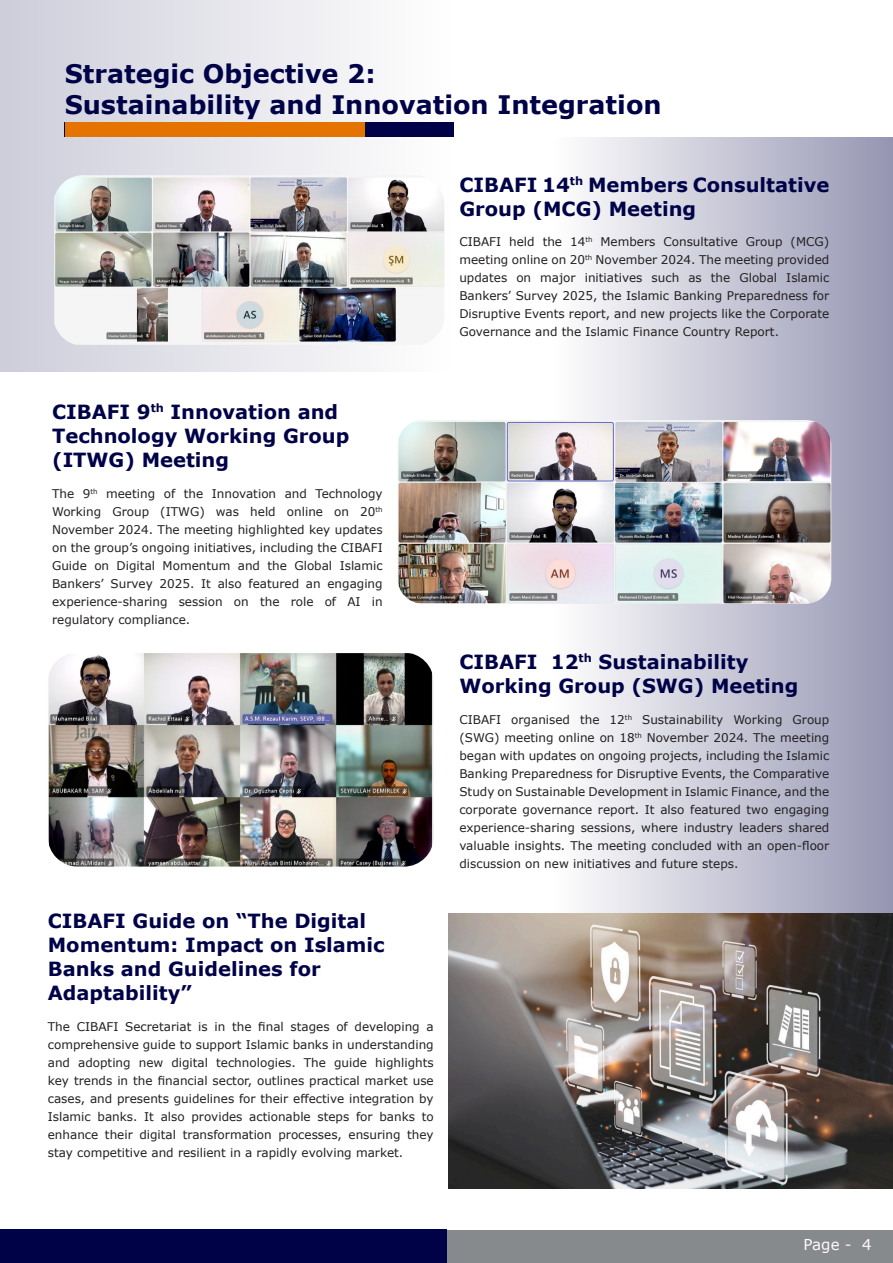
<style>
.page{position:relative;width:893px;height:1263px;background:#fff}
.page>*{position:absolute;margin:0;border:0;box-sizing:border-box;transform-origin:0 0}
.t1{font:700 25.5px "Verdana";color:#000248}
.t2{font:700 19.5px/24px "Verdana";color:#000248}
.t3{font:15px "Verdana";color:#fff9ff}
.t4{font:12px/18px "Verdana";color:#231f20}
.t5{font:700 11.4px "Verdana";color:#000248}
.t6{font:7.05px "Verdana";color:#231f20}
</style>
<div class="page">
<div style="left:440px;top:1229px;width:453px;height:34px;background:#878a8d"></div>
<div style="left:0;top:1229px;width:446px;height:34px;background:#000248"></div>
<div style="left:0;top:0;width:455px;height:371px;background:linear-gradient(to right,#cecdd9,#fdfcfc)"></div>
<div style="left:554px;top:137px;width:339px;height:1051px;background:linear-gradient(to right,#fefefe,#9595b3)"></div>
<div style="left:65px;top:123px;width:389px;height:14px;background:#000248"></div>
<div style="left:65px;top:123px;width:300px;height:14px;background:#e57300"></div>
<img style="left:54px;top:175px;width:390px;height:170px">
<img style="left:398px;top:420px;width:433px;height:184px">
<img style="left:48px;top:653px;width:386px;height:213px">
<img style="left:449px;top:913px;width:444px;height:275px">
<p class="t1" style="left:65px;top:56px;width:312px">Strategic Objective 2:</p>
<p class="t1" style="left:65px;top:87px;width:598px">Sustainability and Innovation Integration</p>
<p class="t5" style="left:570px;top:173px;width:15px">th</p>
<p class="t2" style="left:588px;top:172px;width:243px">Members Consultative</p>
<p class="t2" style="left:459px;top:172px;width:238px">CIBAFI 14<br>Group (MCG) Meeting</p>
<p class="t4" style="left:459px;top:233px;width:43px">CIBAFI</p>
<p class="t4" style="left:509px;top:233px;width:27px">held</p>
<p class="t4" style="left:543px;top:233px;width:21px">the</p>
<p class="t6" style="left:585px;top:235px;width:9px">th</p>
<p class="t4" style="left:570px;top:233px;width:17px">14</p>
<p class="t4" style="left:600px;top:233px;width:56px">Members</p>
<p class="t4" style="left:663px;top:233px;width:76px">Consultative</p>
<p class="t4" style="left:746px;top:233px;width:38px">Group</p>
<p class="t4" style="left:791px;top:233px;width:40px">(MCG(</p>
<p class="t6" style="left:585px;top:253px;width:9px">th</p>
<p class="t4" style="left:596px;top:251px;width:235px">November 2024. The meeting provided</p>
<p class="t4" style="left:459px;top:251px;width:127px">meeting online on 20</p>
<p class="t5" style="left:151px;top:400px;width:15px">th</p>
<p class="t2" style="left:171px;top:399px;width:169px">Innovation and</p>
<p class="t2" style="left:52px;top:399px;width:299px">CIBAFI 9<br>Technology Working Group (ITWG) Meeting</p>
<p class="t4" style="left:316px;top:484px;width:69px">Technology</p>
<p class="t6" style="left:90px;top:486px;width:9px">th</p>
<p class="t4" style="left:164px;top:484px;width:13px">of</p>
<p class="t4" style="left:52px;top:484px;width:24px">The</p>
<p class="t4" style="left:184px;top:484px;width:21px">the</p>
<p class="t4" style="left:285px;top:484px;width:24px">and</p>
<p class="t4" style="left:83px;top:484px;width:9px">9</p>
<p class="t4" style="left:106px;top:484px;width:51px">meeting</p>
<p class="t4" style="left:212px;top:484px;width:66px">Innovation</p>
<p class="t6" style="left:375px;top:504px;width:9px">th</p>
<p class="t4" style="left:52px;top:502px;width:51px">Working</p>
<p class="t4" style="left:52px;top:520px;width:332px">November 2024. The meeting highlighted key updates</p>
<p class="t4" style="left:52px;top:538px;width:332px">on the group s’ ongoing initiatives, including the CIBAFI</p>
<p class="t4" style="left:340px;top:556px;width:45px">Islamic</p>
<p class="t4" style="left:160px;top:502px;width:46px">(ITWG)</p>
<p class="t4" style="left:250px;top:502px;width:27px">held</p>
<p class="t4" style="left:287px;top:502px;width:38px">online</p>
<p class="t4" style="left:360px;top:502px;width:17px">20</p>
<p class="t4" style="left:112px;top:502px;width:38px">Group</p>
<p class="t4" style="left:334px;top:502px;width:16px">on</p>
<p class="t4" style="left:216px;top:502px;width:25px">was</p>
<p class="t4" style="left:52px;top:556px;width:36px">Guide</p>
<p class="t4" style="left:117px;top:556px;width:40px">Digital</p>
<p class="t4" style="left:238px;top:556px;width:24px">and</p>
<p class="t4" style="left:268px;top:556px;width:21px">the</p>
<p class="t4" style="left:294px;top:556px;width:39px">Global</p>
<p class="t4" style="left:163px;top:556px;width:69px">Momentum</p>
<p class="t4" style="left:94px;top:556px;width:16px">on</p>
<p class="t4" style="left:52px;top:574px;width:53px">Bankers’</p>
<p class="t4" style="left:111px;top:574px;width:44px">Survey</p>
<p class="t4" style="left:160px;top:574px;width:36px">2025.</p>
<p class="t4" style="left:248px;top:574px;width:52px">featured</p>
<p class="t4" style="left:218px;top:574px;width:26px">also</p>
<p class="t4" style="left:201px;top:574px;width:11px">It</p>
<p class="t4" style="left:306px;top:574px;width:16px">an</p>
<p class="t4" style="left:327px;top:574px;width:57px">engaging</p>
<p class="t4" style="left:52px;top:592px;width:140px">experience-sharing regulatory compliance.</p>
<p class="t4" style="left:179px;top:592px;width:46px">session</p>
<p class="t4" style="left:234px;top:592px;width:16px">on</p>
<p class="t4" style="left:260px;top:592px;width:21px">the</p>
<p class="t4" style="left:291px;top:592px;width:24px">role</p>
<p class="t4" style="left:325px;top:592px;width:13px">of</p>
<p class="t4" style="left:347px;top:592px;width:15px">AI</p>
<p class="t4" style="left:372px;top:592px;width:12px">in</p>
<p class="t2" style="left:48px;top:909px;width:338px">CIBAFI Guide on “The Digital<br>Momentum: Impact on Islamic<br>Banks and Guidelines for<br>Adaptability“</p>
<p class="t4" style="left:258px;top:1017px;width:27px">final</p>
<p class="t4" style="left:336px;top:1017px;width:13px">of</p>
<p class="t4" style="left:48px;top:1017px;width:24px">The</p>
<p class="t4" style="left:48px;top:1035px;width:387px">comprehensive guide to support Islamic banks in understanding</p>
<p class="t4" style="left:375px;top:1053px;width:60px">highlights</p>
<p class="t4" style="left:232px;top:1017px;width:21px">the</p>
<p class="t4" style="left:355px;top:1017px;width:67px">developing</p>
<p class="t4" style="left:77px;top:1017px;width:43px">CIBAFI</p>
<p class="t4" style="left:125px;top:1017px;width:68px">Secretariat</p>
<p class="t4" style="left:198px;top:1017px;width:11px">is</p>
<p class="t4" style="left:214px;top:1017px;width:12px">in</p>
<p class="t4" style="left:291px;top:1017px;width:41px">stages</p>
<p class="t4" style="left:426px;top:1017px;width:9px">a</p>
<p class="t4" style="left:48px;top:1053px;width:24px">and</p>
<p class="t4" style="left:48px;top:1071px;width:387px">key trends in the financial sector, outlines practical market use</p>
<p class="t4" style="left:48px;top:1089px;width:387px">cases, and presents guidelines for their effective integration by</p>
<p class="t4" style="left:422px;top:1107px;width:14px">to</p>
<p class="t4" style="left:78px;top:1053px;width:54px">adopting</p>
<p class="t4" style="left:171px;top:1053px;width:38px">digital</p>
<p class="t4" style="left:216px;top:1053px;width:81px">technologies.</p>
<p class="t4" style="left:304px;top:1053px;width:24px">The</p>
<p class="t4" style="left:334px;top:1053px;width:34px">guide</p>
<p class="t4" style="left:139px;top:1053px;width:26px">new</p>
<p class="t4" style="left:356px;top:1107px;width:18px">for</p>
<p class="t4" style="left:48px;top:1107px;width:45px">Islamic</p>
<p class="t4" style="left:98px;top:1107px;width:42px">banks.</p>
<p class="t4" style="left:161px;top:1107px;width:26px">also</p>
<p class="t4" style="left:191px;top:1107px;width:53px">provides</p>
<p class="t4" style="left:249px;top:1107px;width:63px">actionable</p>
<p class="t4" style="left:379px;top:1107px;width:37px">banks</p>
<p class="t4" style="left:144px;top:1107px;width:11px">It</p>
<p class="t4" style="left:317px;top:1107px;width:33px">steps</p>
<p class="t4" style="left:183px;top:1125px;width:91px">transformation</p>
<p class="t4" style="left:48px;top:1125px;width:357px">enhance<br>stay competitive and resilient in a rapidly evolving market.</p>
<p class="t4" style="left:105px;top:1125px;width:29px">their</p>
<p class="t4" style="left:139px;top:1125px;width:38px">digital</p>
<p class="t4" style="left:407px;top:1125px;width:28px">they</p>
<p class="t4" style="left:348px;top:1125px;width:54px">ensuring</p>
<p class="t4" style="left:278px;top:1125px;width:65px">processes,</p>
<p class="t4" style="left:459px;top:269px;width:371px">updates<br>Bankers’ Survey 2025, the Islamic Banking Preparedness for Disruptive Events report, and new projects like the Corporate Governance and the Islamic Finance Country Report.</p>
<p class="t4" style="left:652px;top:269px;width:29px">such</p>
<p class="t4" style="left:711px;top:269px;width:21px">the</p>
<p class="t4" style="left:739px;top:269px;width:39px">Global</p>
<p class="t4" style="left:786px;top:269px;width:45px">Islamic</p>
<p class="t4" style="left:540px;top:269px;width:37px">major</p>
<p class="t4" style="left:585px;top:269px;width:59px">initiatives</p>
<p class="t4" style="left:516px;top:269px;width:16px">on</p>
<p class="t4" style="left:688px;top:269px;width:15px">as</p>
<p class="t5" style="left:578px;top:650px;width:15px">th</p>
<p class="t2" style="left:598px;top:649px;width:152px">Sustainability</p>
<p class="t2" style="left:459px;top:649px;width:341px">CIBAFI<br>Working Group (SWG) Meeting</p>
<p class="t4" style="left:792px;top:710px;width:38px">Group</p>
<p class="t2" style="left:551px;top:649px;width:29px">12</p>
<p class="t6" style="left:625px;top:712px;width:9px">th</p>
<p class="t4" style="left:511px;top:710px;width:60px">organised</p>
<p class="t4" style="left:580px;top:710px;width:21px">the</p>
<p class="t4" style="left:642px;top:710px;width:83px">Sustainability</p>
<p class="t4" style="left:733px;top:710px;width:51px">Working</p>
<p class="t4" style="left:610px;top:710px;width:17px">12</p>
<p class="t4" style="left:459px;top:710px;width:43px">CIBAFI</p>
<p class="t6" style="left:635px;top:730px;width:9px">th</p>
<p class="t4" style="left:647px;top:728px;width:184px">November 2024. The meeting</p>
<p class="t4" style="left:459px;top:728px;width:177px">(SWG) meeting online on 18</p>
<p class="t4" style="left:459px;top:746px;width:371px">began with updates on ongoing projects, including the Islamic</p>
<p class="t4" style="left:459px;top:764px;width:371px">Banking Preparedness for Disruptive Events, the Comparative</p>
<p class="t4" style="left:459px;top:782px;width:371px">Study on Sustainable Development in Islamic Finance, and the</p>
<p class="t4" style="left:774px;top:800px;width:57px">engaging</p>
<p class="t4" style="left:690px;top:800px;width:52px">featured</p>
<p class="t4" style="left:660px;top:800px;width:26px">also</p>
<p class="t4" style="left:645px;top:800px;width:11px">It</p>
<p class="t4" style="left:459px;top:800px;width:59px">corporate</p>
<p class="t4" style="left:598px;top:800px;width:43px">report.</p>
<p class="t4" style="left:746px;top:800px;width:23px">two</p>
<p class="t4" style="left:522px;top:800px;width:71px">governance</p>
<p class="t4" style="left:459px;top:818px;width:371px">experience-sharing<br>valuable insights. The meeting concluded with an open-floor discussion on new initiatives and future steps.</p>
<p class="t4" style="left:641px;top:818px;width:38px">where</p>
<p class="t4" style="left:684px;top:818px;width:51px">industry</p>
<p class="t4" style="left:739px;top:818px;width:45px">leaders</p>
<p class="t4" style="left:788px;top:818px;width:42px">shared</p>
<p class="t4" style="left:581px;top:818px;width:56px">sessions,</p>
<p class="t3" style="left:804px;top:1234px;width:50px">Page -</p>
<p class="t3" style="left:862px;top:1234px;width:11px">4</p>
</div>
